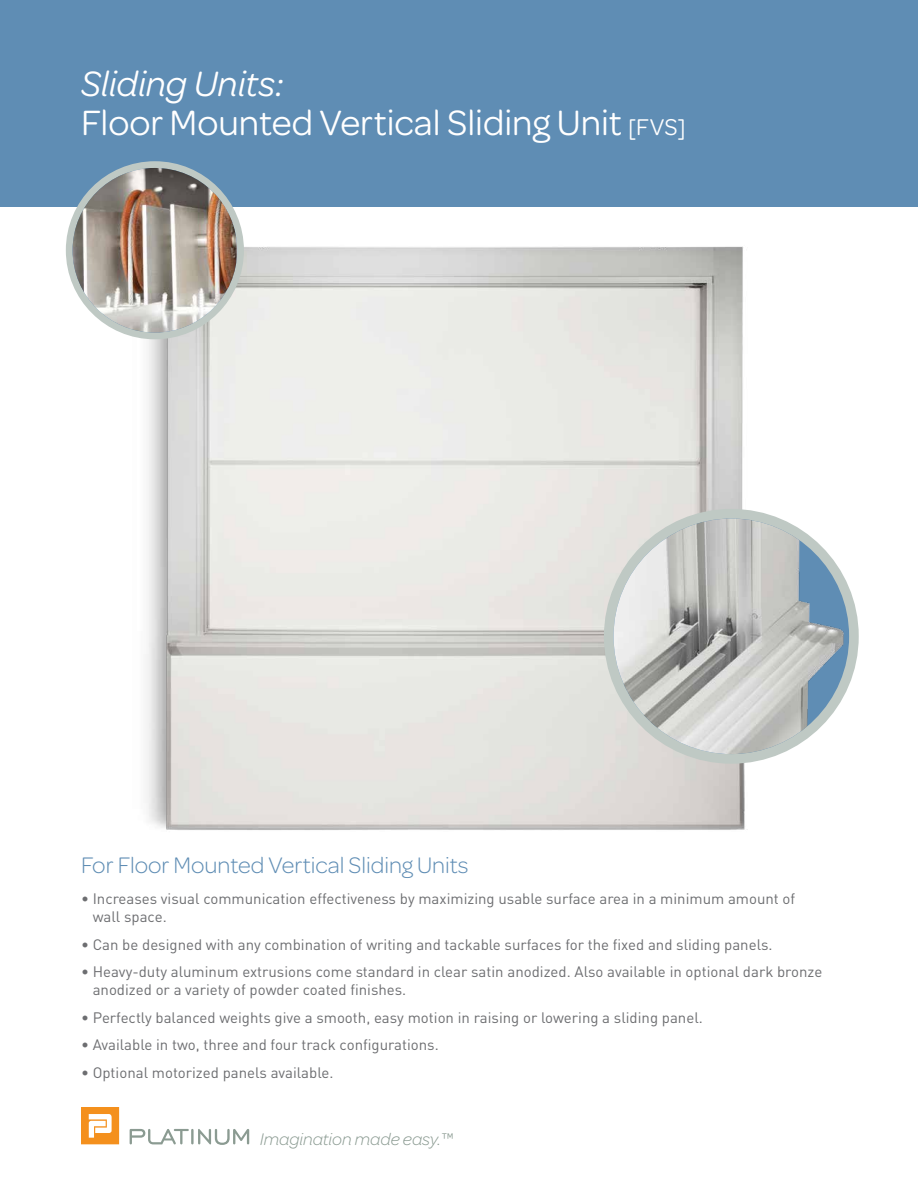
<style>
.page{position:relative;width:918px;height:1188px;background:#fff}
.page>*{position:absolute;margin:0;border:0;box-sizing:border-box;transform-origin:0 0}
.t1{font:37.5px/39px "Omnes";color:#fff}
.t2{font:300 24px "Omnes";color:#5f8db4}
.t3{font:italic 300 18px "Omnes";color:#8b9b92}
.t4{font:15px/18px "DIN";color:#6d6e71}
.s1{font-style:italic}
.s2{font-size:24.3px}
</style>
<div class="page">
<div style="left:0;top:0;width:918px;height:206px;background:#5f8db4"></div>
<img style="left:120px;top:228px;width:665px;height:602px">
<div style="left:604px;top:509px;width:255px;height:255px;background:#bfc9c4;border-radius:50%"></div>
<img style="left:614px;top:519px;width:235px;height:235px;border-radius:118px">
<div style="left:66px;top:161px;width:178px;height:178px;background:#bfc9c4;border-radius:50%"></div>
<img style="left:73px;top:168px;width:164px;height:165px;border-radius:82px">
<svg style="left:198px;top:1129px;width:51px;height:16px"></svg>
<hr style="left:191px;top:1129px;width:3px;height:15px;background:#8b9b92">
<svg style="left:130px;top:1129px;width:59px;height:15px"></svg>
<svg style="left:81px;top:1107px;width:38px;height:37px"></svg>
<h1 class="t1" style="left:81px;top:64px;width:606px"><span class="s1">Sliding Units:<br></span>Floor Mounted Vertical Sliding Unit <span class="s2">[FVS]</span></h1>
<h2 class="t2" style="left:81px;top:852px;width:389px">For Floor Mounted Vertical Sliding Units</h2>
<p class="t4" style="left:93px;top:890px;width:704px;text-indent:-12px">• Increases visual communication effectiveness by maximizing usable surface area in a minimum amount of wall space.</p>
<p class="t4" style="left:81px;top:935px;width:693px">• Can be designed with any combination of writing and tackable surfaces for the fixed and sliding panels.</p>
<p class="t4" style="left:93px;top:963px;width:731px;text-indent:-12px">• Heavy-duty aluminum extrusions come standard in clear satin anodized. Also available in optional dark bronze anodized or a variety of powder coated finishes.</p>
<p class="t4" style="left:81px;top:1008px;width:623px">• Perfectly balanced weights give a smooth, easy motion in raising or lowering a sliding panel.</p>
<p class="t4" style="left:81px;top:1036px;width:359px">• Available in two, three and four track configurations.</p>
<p class="t4" style="left:81px;top:1063px;width:254px">• Optional motorized panels available.</p>
<p class="t3" style="left:260px;top:1129px;width:194px">Imagination made easy.™</p>
</div>
